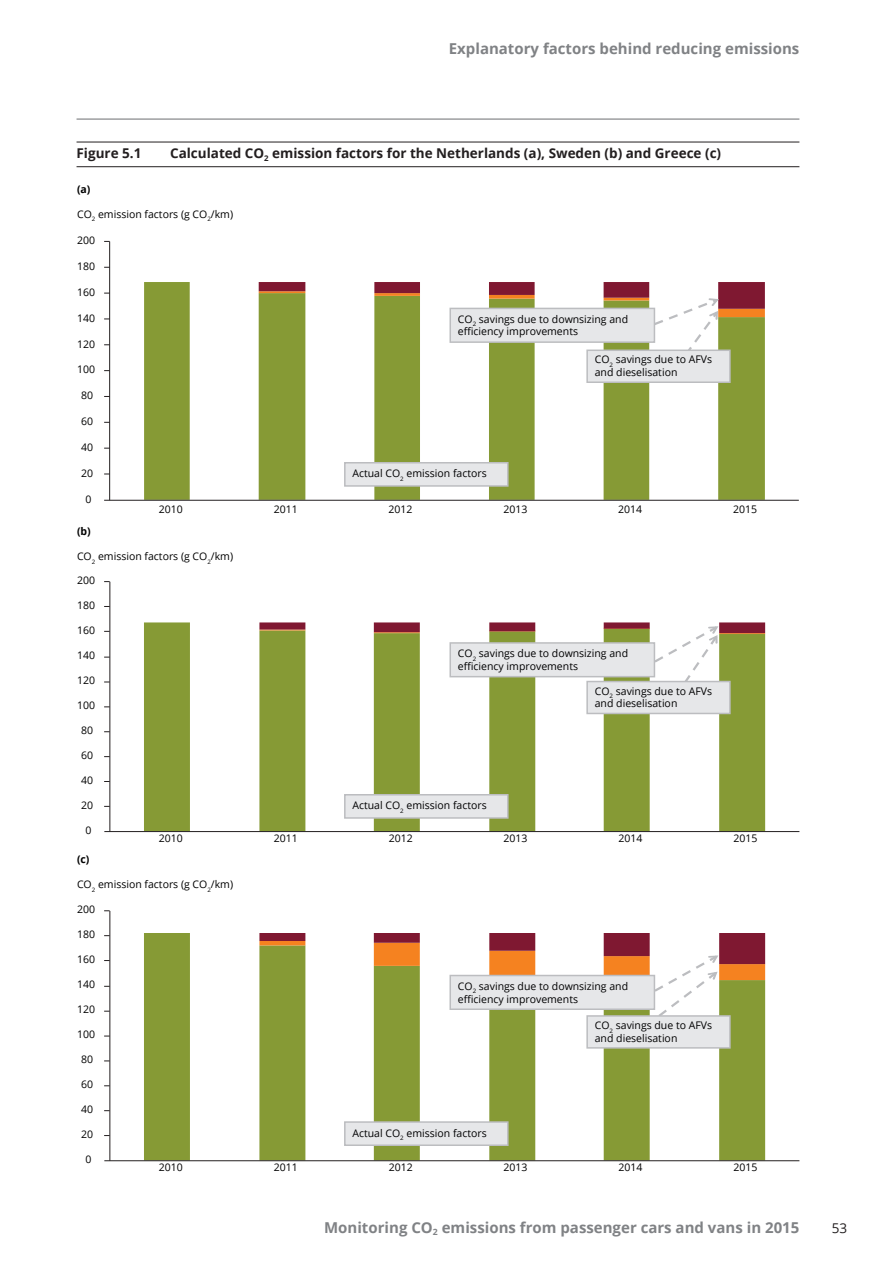
<style>
.page{position:relative;width:893px;height:1263px;background:#fff}
.page>*{position:absolute;margin:0;border:0;box-sizing:border-box;transform-origin:0 0}
.t1{font:700 15px "Open Sans";color:#808285}
.Figure_Title{font:700 13.5px "Open Sans";color:#231f20}
.t2{font:13.5px "Open Sans";color:#231f20}
.t3{font:10.5px/12.6px "Open Sans";color:#000001}
.t4{font:700 10.5px "Open Sans";color:#000001}
</style>
<div class="page">
<hr style="left:77px;top:119px;width:722px;height:1px;background:#6c6d70">
<hr style="left:77px;top:142px;width:722px;height:1px;background:#231f20">
<hr style="left:77px;top:166px;width:722px;height:1px;background:#231f20">
<svg style="left:144px;top:282px;width:621px;height:218px"></svg>
<hr style="left:109px;top:241px;width:1px;height:259px;background:#231f20">
<hr style="left:104px;top:500px;width:695px;height:1px;background:#231f20">
<div style="left:587px;top:350px;width:143px;height:32px;background:#e6e7e9"></div>
<div style="left:586px;top:349px;width:145px;height:34px;border:2px solid #bcbdc0"></div>
<svg style="left:259px;top:282px;width:506px;height:76px"></svg>
<div style="left:345px;top:463px;width:163px;height:23px;background:#e6e7e9"></div>
<div style="left:344px;top:462px;width:165px;height:25px;border:2px solid #bcbdc0"></div>
<svg style="left:144px;top:622px;width:621px;height:209px"></svg>
<hr style="left:109px;top:582px;width:1px;height:249px;background:#231f20">
<hr style="left:104px;top:831px;width:695px;height:1px;background:#231f20">
<svg style="left:259px;top:622px;width:506px;height:64px"></svg>
<svg style="left:144px;top:933px;width:621px;height:227px"></svg>
<hr style="left:109px;top:911px;width:1px;height:250px;background:#231f20">
<hr style="left:104px;top:1160px;width:695px;height:1px;background:#231f20">
<svg style="left:259px;top:933px;width:506px;height:86px"></svg>
<div style="left:345px;top:795px;width:163px;height:23px;background:#e6e7e9"></div>
<div style="left:344px;top:794px;width:165px;height:25px;border:2px solid #bcbdc0"></div>
<div style="left:345px;top:1122px;width:163px;height:23px;background:#e6e7e9"></div>
<div style="left:344px;top:1121px;width:165px;height:25px;border:2px solid #bcbdc0"></div>
<div style="left:450px;top:643px;width:204px;height:34px;background:#e6e7e9"></div>
<div style="left:449px;top:642px;width:206px;height:35px;border:2px solid #bcbdc0"></div>
<div style="left:450px;top:975px;width:204px;height:34px;background:#e6e7e9"></div>
<div style="left:449px;top:975px;width:206px;height:35px;border:2px solid #bcbdc0"></div>
<div style="left:587px;top:681px;width:143px;height:32px;background:#e6e7e9"></div>
<div style="left:586px;top:681px;width:145px;height:33px;border:2px solid #bcbdc0"></div>
<div style="left:587px;top:1016px;width:143px;height:32px;background:#e6e7e9"></div>
<div style="left:586px;top:1015px;width:145px;height:34px;border:2px solid #bcbdc0"></div>
<h1 class="t1" style="left:449px;top:38px;width:352px">Explanatory factors behind reducing emissions</h1>
<p class="Figure_Title" style="left:77px;top:144px;width:66px">Figure 5.1</p>
<p class="Figure_Title" style="left:170px;top:144px;width:553px">Calculated CO<sub>2</sub> emission factors for the Netherlands (a), Sweden (b) and Greece (c)</p>
<p class="t4" style="left:77px;top:182px;width:15px">(a)</p>
<p class="t3" style="left:77px;top:208px;width:158px">CO<sub>2</sub> emission factors (g CO<sub>2</sub>/km)</p>
<p class="t3" style="left:77px;top:234px;width:20px">200</p>
<p class="t3" style="left:77px;top:260px;width:20px">180</p>
<p class="t3" style="left:77px;top:285px;width:20px">160</p>
<p class="t3" style="left:77px;top:311px;width:20px">140</p>
<p class="t3" style="left:77px;top:337px;width:20px">120</p>
<p class="t3" style="left:77px;top:363px;width:20px">100</p>
<p class="t3" style="left:81px;top:389px;width:14px">80</p>
<p class="t3" style="left:81px;top:415px;width:14px">60</p>
<p class="t3" style="left:81px;top:441px;width:14px">40</p>
<p class="t3" style="left:81px;top:467px;width:14px">20</p>
<p class="t3" style="left:85px;top:492px;width:8px">0</p>
<p class="t3" style="left:458px;top:312px;width:172px">CO<sub>2</sub> savings due to downsizing and efficiency improvements</p>
<p class="t3" style="left:595px;top:353px;width:119px">CO<sub>2</sub> savings due to AFVs and dieselisation</p>
<p class="t3" style="left:352px;top:467px;width:136px">Actual CO<sub>2</sub> emission factors</p>
<p class="t3" style="left:159px;top:502px;width:26px">2010</p>
<p class="t3" style="left:274px;top:502px;width:26px">2011</p>
<p class="t3" style="left:389px;top:502px;width:26px">2012</p>
<p class="t3" style="left:503px;top:502px;width:26px">2013</p>
<p class="t3" style="left:618px;top:502px;width:26px">2014</p>
<p class="t3" style="left:733px;top:502px;width:26px">2015</p>
<p class="t4" style="left:77px;top:524px;width:15px">(b)</p>
<p class="t3" style="left:77px;top:550px;width:158px">CO<sub>2</sub> emission factors (g CO<sub>2</sub>/km)</p>
<p class="t3" style="left:77px;top:574px;width:20px">200</p>
<p class="t3" style="left:77px;top:599px;width:20px">180</p>
<p class="t3" style="left:77px;top:624px;width:20px">160</p>
<p class="t3" style="left:77px;top:649px;width:20px">140</p>
<p class="t3" style="left:77px;top:674px;width:20px">120</p>
<p class="t3" style="left:77px;top:699px;width:20px">100</p>
<p class="t3" style="left:81px;top:724px;width:14px">80</p>
<p class="t3" style="left:81px;top:749px;width:14px">60</p>
<p class="t3" style="left:81px;top:774px;width:14px">40</p>
<p class="t3" style="left:81px;top:799px;width:14px">20</p>
<p class="t3" style="left:85px;top:824px;width:8px">0</p>
<p class="t3" style="left:458px;top:647px;width:172px">CO<sub>2</sub> savings due to downsizing and efficiency improvements</p>
<p class="t3" style="left:352px;top:799px;width:136px">Actual CO<sub>2</sub> emission factors</p>
<p class="t3" style="left:595px;top:684px;width:119px">CO<sub>2</sub> savings due to AFVs and dieselisation</p>
<p class="t3" style="left:159px;top:832px;width:26px">2010</p>
<p class="t3" style="left:274px;top:832px;width:26px">2011</p>
<p class="t3" style="left:389px;top:832px;width:26px">2012</p>
<p class="t3" style="left:504px;top:832px;width:26px">2013</p>
<p class="t3" style="left:618px;top:832px;width:26px">2014</p>
<p class="t3" style="left:733px;top:832px;width:26px">2015</p>
<p class="t4" style="left:77px;top:852px;width:14px">(c)</p>
<p class="t3" style="left:77px;top:878px;width:158px">CO<sub>2</sub> emission factors (g CO<sub>2</sub>/km)</p>
<p class="t3" style="left:77px;top:903px;width:20px">200</p>
<p class="t3" style="left:77px;top:928px;width:20px">180</p>
<p class="t3" style="left:77px;top:953px;width:20px">160</p>
<p class="t3" style="left:77px;top:978px;width:20px">140</p>
<p class="t3" style="left:77px;top:1003px;width:20px">120</p>
<p class="t3" style="left:77px;top:1028px;width:20px">100</p>
<p class="t3" style="left:81px;top:1053px;width:14px">80</p>
<p class="t3" style="left:81px;top:1078px;width:14px">60</p>
<p class="t3" style="left:81px;top:1103px;width:14px">40</p>
<p class="t3" style="left:81px;top:1128px;width:14px">20</p>
<p class="t3" style="left:85px;top:1153px;width:8px">0</p>
<p class="t3" style="left:458px;top:979px;width:172px">CO<sub>2</sub> savings due to downsizing and efficiency improvements</p>
<p class="t3" style="left:352px;top:1126px;width:136px">Actual CO<sub>2</sub> emission factors</p>
<p class="t3" style="left:595px;top:1019px;width:119px">CO<sub>2</sub> savings due to AFVs and dieselisation</p>
<p class="t3" style="left:159px;top:1161px;width:26px">2010</p>
<p class="t3" style="left:274px;top:1161px;width:26px">2011</p>
<p class="t3" style="left:389px;top:1161px;width:26px">2012</p>
<p class="t3" style="left:504px;top:1161px;width:26px">2013</p>
<p class="t3" style="left:618px;top:1161px;width:26px">2014</p>
<p class="t3" style="left:733px;top:1161px;width:26px">2015</p>
<h1 class="t1" style="left:324px;top:1217px;width:477px">Monitoring CO<sub>2</sub> emissions from passenger cars and vans in 2015</h1>
<p class="t2" style="left:832px;top:1219px;width:17px">53</p>
</div>
